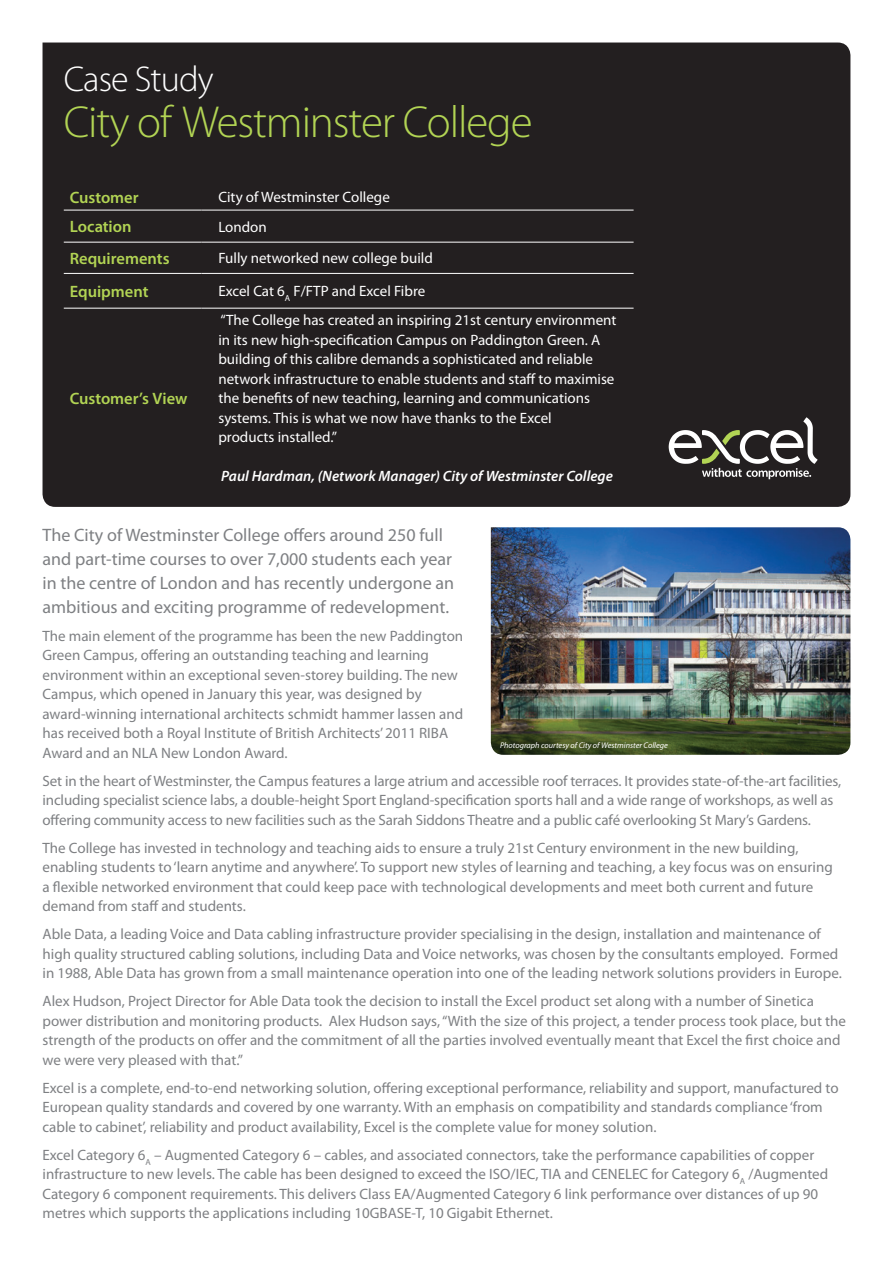
<style>
.page{position:relative;width:893px;height:1263px;background:#fff}
.page>*{position:absolute;margin:0;border:0;box-sizing:border-box;transform-origin:0 0}
.t1{font:300 45px "Myriad Pro";letter-spacing:-.025em;color:#b2d454}
.t2{font:300 36px "Myriad Pro";letter-spacing:-.025em;color:#fff}
.t3{font:18px/24px "Myriad Pro";color:#7e8083}
.t4{font:600 16.5px "Myriad Pro";color:#b2d454}
.t5{font:15px/19.5px "Myriad Pro";color:#7e8083}
.t6{font:15px/19.5px "Myriad Pro";color:#fff}
.t7{font:italic 600 15px "Myriad Pro";color:#fff}
.t8{font:italic 8.25px "Myriad Pro";color:#fff}
</style>
<div class="page">
<div style="left:43px;top:43px;width:807px;height:464px;background:#231f20"></div>
<svg style="left:669px;top:417px;width:148px;height:62px"></svg>
<hr style="left:64px;top:210px;width:137px;height:1px;background:#fff">
<hr style="left:64px;top:242px;width:137px;height:1px;background:#fff">
<hr style="left:64px;top:273px;width:137px;height:1px;background:#fff">
<hr style="left:201px;top:210px;width:433px;height:1px;background:#fff">
<hr style="left:201px;top:242px;width:433px;height:1px;background:#fff">
<hr style="left:201px;top:273px;width:433px;height:1px;background:#fff">
<hr style="left:201px;top:308px;width:433px;height:1px;background:#fff">
<hr style="left:64px;top:308px;width:137px;height:1px;background:#fff">
<img style="left:491px;top:527px;width:359px;height:228px">
<h2 class="t2" style="left:64px;top:59px;width:151px">Case Study</h2>
<h1 class="t1" style="left:64px;top:98px;width:470px">City of Westminster College</h1>
<p class="t4" style="left:70px;top:188px;width:70px">Customer</p>
<p class="t6" style="left:218px;top:188px;width:173px">City of Westminster College</p>
<p class="t4" style="left:70px;top:218px;width:63px">Location</p>
<p class="t6" style="left:218px;top:217px;width:50px">London</p>
<p class="t4" style="left:70px;top:249px;width:101px">Requirements</p>
<p class="t6" style="left:218px;top:249px;width:216px">Fully networked new college build</p>
<p class="t4" style="left:70px;top:282px;width:80px">Equipment</p>
<p class="t6" style="left:218px;top:282px;width:208px">Excel Cat 6<sub>A</sub> F/FTP and Excel Fibre</p>
<p class="t4" style="left:70px;top:389px;width:119px">Customer’s View</p>
<p class="t6" style="left:218px;top:311px;width:400px">“The College has created an inspiring 21st century environment in its new high-specification Campus on Paddington Green. A building of this calibre demands a sophisticated and reliable network infrastructure to enable students and staff to maximise the benefits of new teaching, learning and communications systems. This is what we now have thanks to the Excel<br>products installed.”</p>
<p class="t7" style="left:221px;top:468px;width:393px">Paul Hardman, (Network Manager) City of Westminster College</p>
<p class="t3" style="left:43px;top:523px;width:413px">The City of Westminster College offers around 250 full and part-time courses to over 7,000 students each year in the centre of London and has recently undergone an ambitious and exciting programme of redevelopment.</p>
<p class="t5" style="left:43px;top:626px;width:422px">The main element of the programme has been the new Paddington Green Campus, offering an outstanding teaching and learning environment within an exceptional seven-storey building. The new Campus, which opened in January this year, was designed by award-winning international architects schmidt hammer lassen and has received both a Royal Institute of British Architects’ 2011 RIBA Award and an NLA New London Award.</p>
<p class="t5" style="left:43px;top:771px;width:800px">Set in the heart of Westminster, the Campus features a large atrium and accessible roof terraces. It provides state-of-the-art facilities, including specialist science labs, a double-height Sport England-specification sports hall and a wide range of workshops, as well as offering community access to new facilities such as the Sarah Siddons Theatre and a public café overlooking St Mary’s Gardens.</p>
<p class="t5" style="left:43px;top:838px;width:792px">The College has invested in technology and teaching aids to ensure a truly 21st Century environment in the new building, enabling students to ‘learn anytime and anywhere’. To support new styles of learning and teaching, a key focus was on ensuring a flexible networked environment that could keep pace with technological developments and meet both current and future demand from staff and students.</p>
<p class="t5" style="left:43px;top:925px;width:801px">Able Data, a leading Voice and Data cabling infrastructure provider specialising in the design, installation and maintenance of high quality structured cabling solutions, including Data and Voice networks, was chosen by the consultants employed. Formed in 1988, Able Data has grown from a small maintenance operation into one of the leading network solutions providers in Europe.</p>
<p class="t5" style="left:43px;top:992px;width:805px">Alex Hudson, Project Director for Able Data took the decision to install the Excel product set along with a number of Sinetica power distribution and monitoring products. Alex Hudson says, “With the size of this project, a tender process took place, but the strength of the products on offer and the commitment of all the parties involved eventually meant that Excel the first choice and we were very pleased with that.”</p>
<p class="t5" style="left:43px;top:1078px;width:798px">Excel is a complete, end-to-end networking solution, offering exceptional performance, reliability and support, manufactured to<br>European quality standards and covered by one warranty. With an emphasis on compatibility and standards compliance ‘from cable to cabinet’, reliability and product availability, Excel is the complete value for money solution.</p>
<p class="t5" style="left:43px;top:1145px;width:787px">Excel Category 6<sub>A</sub> – Augmented Category 6 – cables, and associated connectors, take the performance capabilities of copper infrastructure to new levels. The cable has been designed to exceed the ISO/IEC, TIA and CENELEC for Category 6<sub>A</sub> /Augmented Category 6 component requirements. This delivers Class EA/Augmented Category 6 link performance over distances of up 90 metres which supports the applications including 10GBASE-T, 10 Gigabit Ethernet.</p>
<p class="t8" style="left:500px;top:740px;width:169px">Photograph courtesy of City of Westminster College</p>
</div>
